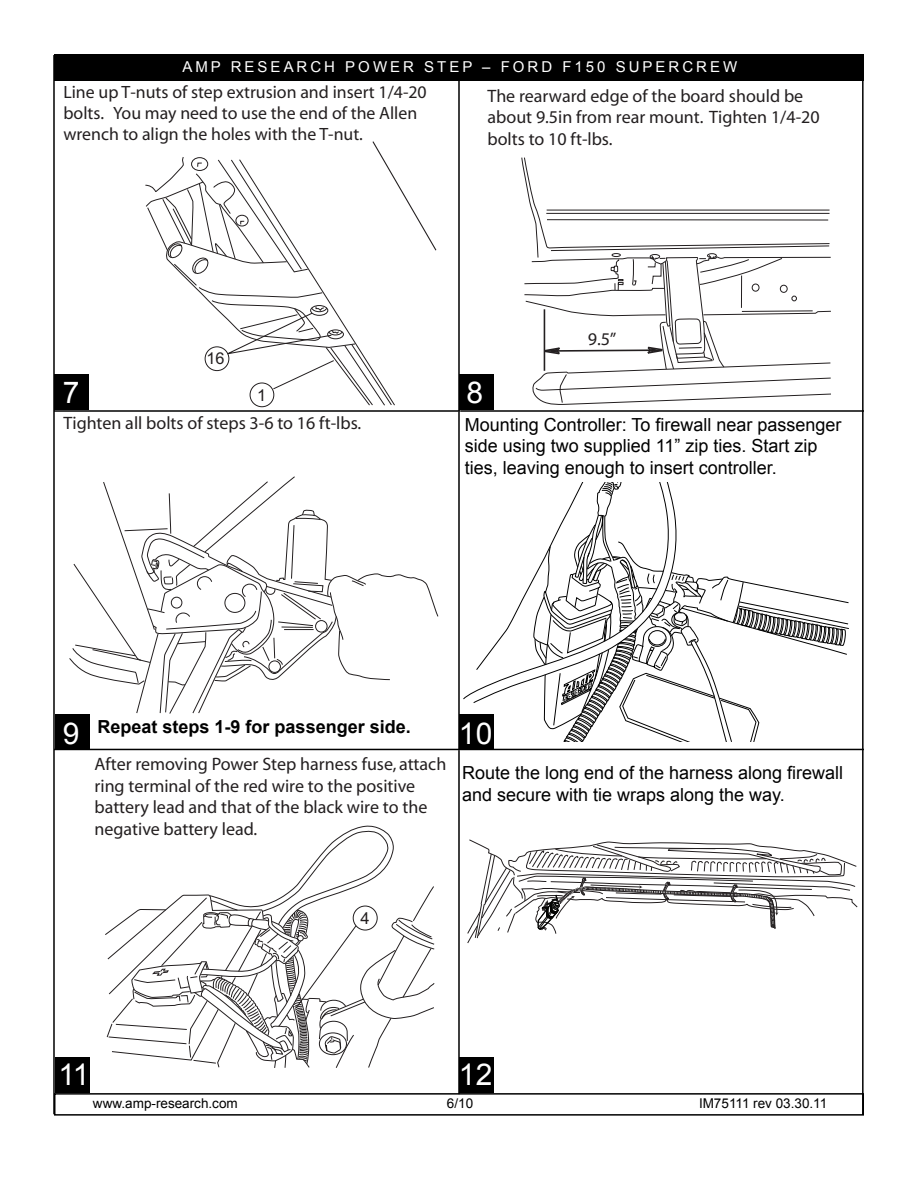
<style>
.page{position:relative;width:918px;height:1188px;background:#fff}
.page>*{position:absolute;margin:0;border:0;box-sizing:border-box;transform-origin:0 0}
.t1{font:30px "Arial";color:#fff}
.t2{font:18px/21.6px "Myriad";color:#231f20}
.t3{font:18px/21.6px "Arial";color:#000}
.t4{font:700 18px "Arial";color:#000}
.t5{font:17.85px/21.5px "Myriad";color:#231f20}
.t6{font:16.5px "Arial";color:#231f20}
.t7{font:16.35px "Arial";color:#231f20}
.t8{font:15px "Arial";letter-spacing:.2em;color:#fff}
.t9{font:13.5px "Arial";color:#000}
</style>
<div class="page">
<div style="left:54px;top:55px;width:809px;height:26px;background:#000"></div>
<div style="left:250px;top:383px;width:24px;height:24px;border:1px solid #231f20;border-radius:50%"></div>
<svg style="left:145px;top:141px;width:292px;height:265px"></svg>
<svg style="left:521px;top:157px;width:310px;height:248px"></svg>
<hr style="left:544px;top:309px;width:1px;height:62px;background:#231f20">
<svg style="left:69px;top:476px;width:369px;height:238px"></svg>
<svg style="left:105px;top:825px;width:330px;height:243px"></svg>
<hr style="left:53px;top:55px;width:2px;height:1059px;background:#000">
<hr style="left:862px;top:55px;width:2px;height:1059px;background:#000">
<svg style="left:476px;top:483px;width:373px;height:258px"></svg>
<svg style="left:467px;top:840px;width:390px;height:103px"></svg>
<div style="left:55px;top:374px;width:34px;height:36px;background:#000"></div>
<div style="left:459px;top:374px;width:35px;height:36px;background:#000"></div>
<div style="left:459px;top:714px;width:35px;height:36px;background:#000"></div>
<div style="left:55px;top:714px;width:35px;height:36px;background:#000"></div>
<div style="left:55px;top:1058px;width:35px;height:36px;background:#000"></div>
<div style="left:459px;top:1058px;width:35px;height:36px;background:#000"></div>
<hr style="left:54px;top:410px;width:406px;height:2px;background:#000">
<hr style="left:460px;top:410px;width:404px;height:2px;background:#000">
<hr style="left:54px;top:749px;width:406px;height:1px;background:#000">
<hr style="left:460px;top:749px;width:404px;height:1px;background:#000">
<hr style="left:458px;top:750px;width:2px;height:344px;background:#000">
<hr style="left:458px;top:412px;width:2px;height:338px;background:#000">
<hr style="left:458px;top:80px;width:2px;height:331px;background:#000">
<div style="left:54px;top:1093px;width:810px;height:23px;border:1px solid #000"></div>
<p class="t8" style="left:182px;top:61px;width:556px">AMP RESEARCH POWER STEP – FORD F150 SUPERCREW</p>
<p class="t5" style="left:63px;top:82px;width:365px">Line up T-nuts of step extrusion and insert 1/4-20 bolts. You may need to use the end of the Allen wrench to align the holes with the T-nut.</p>
<p class="t2" style="left:488px;top:86px;width:334px">The rearward edge of the board should be about 9.5in from rear mount. Tighten 1/4-20 bolts to 10 ft-lbs.</p>
<p class="t7" style="left:206px;top:353px;width:20px">16</p>
<h1 class="t1" style="left:63px;top:381px;width:18px">7</h1>
<h1 class="t1" style="left:466px;top:381px;width:18px">8</h1>
<p class="t7" style="left:257px;top:389px;width:11px">1</p>
<p class="t2" style="left:588px;top:329px;width:33px;rotate:1deg">9.5”</p>
<p class="t2" style="left:63px;top:414px;width:299px">Tighten all bolts of steps 3-6 to 16 ft-lbs.</p>
<p class="t3" style="left:465px;top:415px;width:378px">Mounting Controller: To firewall near passenger side using two supplied 11” zip ties. Start zip ties, leaving enough to insert controller.</p>
<p class="t4" style="left:98px;top:720px;width:315px">Repeat steps 1-9 for passenger side.</p>
<h1 class="t1" style="left:63px;top:722px;width:18px">9</h1>
<h1 class="t1" style="left:459px;top:722px;width:35px">10</h1>
<p class="t2" style="left:94px;top:755px;width:353px">After removing Power Step harness fuse, attach ring terminal of the red wire to the positive battery lead and that of the black wire to the negative battery lead.</p>
<p class="t3" style="left:462px;top:764px;width:383px">Route the long end of the harness along firewall and secure with tie wraps along the way.</p>
<p class="t6" style="left:361px;top:912px;width:11px">4</p>
<h1 class="t1" style="left:58px;top:1064px;width:33px">11</h1>
<h1 class="t1" style="left:459px;top:1064px;width:35px">12</h1>
<p class="t9" style="left:93px;top:1098px;width:146px">www.amp-research.com</p>
<p class="t9" style="left:447px;top:1098px;width:28px">6/10</p>
<p class="t9" style="left:699px;top:1098px;width:130px">IM75111 rev 03.30.11</p>
</div>
